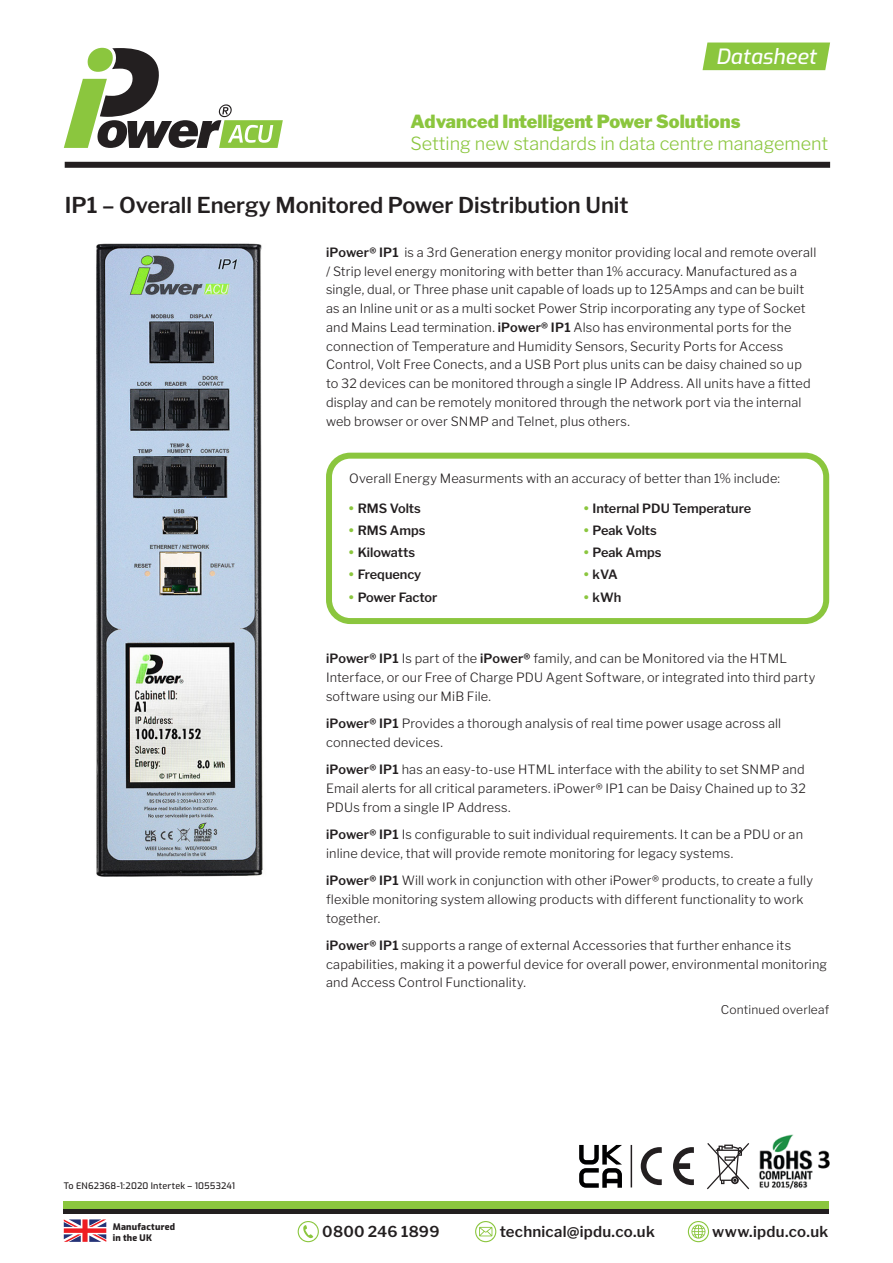
<style>
.page{position:relative;width:893px;height:1263px;background:#fff}
.page>*{position:absolute;margin:0;border:0;box-sizing:border-box;transform-origin:0 0}
.t1{font:600 21.75px "Libre Franklin";color:#231f20}
.t2{font:italic 500 21px "Exo";color:#fff}
.t3{font:300 18px "Libre Franklin";color:#8bc63e}
.t4{font:900 18px "Libre Franklin";color:#8bc63e}
.t5{font:600 15px "Libre Franklin";letter-spacing:.015em;color:#231f20}
.t6{font:300 12.75px/18.8px "Libre Franklin";letter-spacing:.01em;color:#231f20}
.t7{font:600 12.75px "Libre Franklin";color:#231f20}
.t8{font:300 12px "Libre Franklin";letter-spacing:.015em;color:#231f20}
.t9{font:500 9px "Exo";letter-spacing:.02em;color:#231f20}
.t10{font:800 9px/10.5px "Exo";letter-spacing:.025em;color:#231f20}
.s1{font-weight:600}
.s2{font-weight:900;color:#8bc63e}
</style>
<div class="page">
<svg style="left:688px;top:1221px;width:21px;height:21px"></svg>
<svg style="left:298px;top:1221px;width:21px;height:21px"></svg>
<svg style="left:475px;top:1221px;width:21px;height:21px"></svg>
<div style="left:702px;top:43px;width:128px;height:27px;background:#8bc63e"></div>
<div style="left:65px;top:162px;width:765px;height:6px;background:#231f20"></div>
<svg style="left:64px;top:48px;width:219px;height:100px"></svg>
<svg style="left:707px;top:1143px;width:42px;height:46px"></svg>
<svg style="left:673px;top:1147px;width:21px;height:38px"></svg>
<svg style="left:641px;top:1147px;width:21px;height:38px"></svg>
<svg style="left:579px;top:1145px;width:43px;height:43px"></svg>
<hr style="left:631px;top:1145px;width:1px;height:42px;background:#231f20">
<img style="left:759px;top:1134px;width:71px;height:55px">
<div style="left:64px;top:1201px;width:765px;height:9px;background:#8bc63e"></div>
<hr style="left:64px;top:1210px;width:765px;height:4px;background:#231f20">
<svg style="left:64px;top:1219px;width:42px;height:23px"></svg>
<img style="left:96px;top:243px;width:167px;height:634px">
<div style="left:326px;top:453px;width:503px;height:171px;border:6px solid #8bc63e;border-radius:21px"></div>
<h2 class="t2" style="left:716px;top:40px;width:102px">Datasheet</h2>
<h3 class="t4" style="left:411px;top:107px;width:331px">Advanced Intelligent Power Solutions</h3>
<h3 class="t3" style="left:411px;top:129px;width:419px">Setting new standards in data centre management</h3>
<h1 class="t1" style="left:65px;top:188px;width:565px">IP1 – Overall Energy Monitored Power Distribution Unit</h1>
<p class="t6" style="left:326px;top:242px;width:492px"><span class="s1">iPower® IP1</span> is a 3rd Generation energy monitor providing local and remote overall / Strip level energy monitoring with better than 1% accuracy. Manufactured as a single, dual, or Three phase unit capable of loads up to 125Amps and can be built as an Inline unit or as a multi socket Power Strip incorporating any type of Socket and Mains Lead termination. <span class="s1">iPower® IP1</span> Also has environmental ports for the connection of Temperature and Humidity Sensors, Security Ports for Access Control, Volt Free Conects, and a USB Port plus units can be daisy chained so up to 32 devices can be monitored through a single IP Address. All units have a fitted display and can be remotely monitored through the network port via the internal web browser or over SNMP and Telnet, plus others.</p>
<p class="t6" style="left:349px;top:468px;width:432px">Overall Energy Measurments with an accuracy of better than 1% include:</p>
<p class="t7" style="left:349px;top:498px;width:73px"><span class="s2">•</span> RMS Volts</p>
<p class="t7" style="left:349px;top:520px;width:78px"><span class="s2">•</span> RMS Amps</p>
<p class="t7" style="left:349px;top:543px;width:67px"><span class="s2">•</span> Kilowatts</p>
<p class="t7" style="left:349px;top:565px;width:74px"><span class="s2">•</span> Frequency</p>
<p class="t7" style="left:349px;top:587px;width:90px"><span class="s2">•</span> Power Factor</p>
<p class="t7" style="left:584px;top:498px;width:169px"><span class="s2">•</span> Internal PDU Temperature</p>
<p class="t7" style="left:584px;top:520px;width:74px"><span class="s2">•</span> Peak Volts</p>
<p class="t7" style="left:584px;top:543px;width:79px"><span class="s2">•</span> Peak Amps</p>
<p class="t7" style="left:584px;top:565px;width:35px"><span class="s2">•</span> kVA</p>
<p class="t7" style="left:584px;top:587px;width:39px"><span class="s2">•</span> kWh</p>
<p class="t9" style="left:64px;top:1179px;width:173px">To EN62368-1:2020 Intertek – 10553241</p>
<p class="t10" style="left:113px;top:1221px;width:64px">Manufactured in the UK</p>
<p class="t6" style="left:326px;top:648px;width:491px"><span class="s1">iPower® IP1</span> Is part of the <span class="s1">iPower®</span> family, and can be Monitored via the HTML<br>Interface, or our Free of Charge PDU Agent Software, or integrated into third party software using our MiB File.</p>
<p class="t6" style="left:326px;top:713px;width:457px"><span class="s1">iPower® IP1</span> Provides a thorough analysis of real time power usage across all connected devices.</p>
<p class="t6" style="left:326px;top:759px;width:481px;text-align:justify"><span class="s1">iPower® IP1</span> has an easy-to-use HTML interface with the ability to set SNMP and Email alerts for all critical parameters. iPower® IP1 can be Daisy Chained up to 32<br>PDUs from a single IP Address.</p>
<p class="t6" style="left:326px;top:824px;width:479px"><span class="s1">iPower® IP1</span> Is configurable to suit individual requirements. It can be a PDU or an inline device, that will provide remote monitoring for legacy systems.</p>
<p class="t6" style="left:326px;top:870px;width:488px"><span class="s1">iPower® IP1</span> Will work in conjunction with other iPower® products, to create a fully flexible monitoring system allowing products with different functionality to work together.</p>
<p class="t6" style="left:326px;top:934px;width:503px"><span class="s1">iPower® IP1</span> supports a range of external Accessories that further enhance its capabilities, making it a powerful device for overall power, environmental monitoring and Access Control Functionality.</p>
<p class="t8" style="left:721px;top:1001px;width:110px">Continued overleaf</p>
<p class="t5" style="left:322px;top:1220px;width:119px">0800 246 1899</p>
<p class="t5" style="left:500px;top:1220px;width:157px">technical@ipdu.co.uk</p>
<p class="t5" style="left:712px;top:1220px;width:118px">www.ipdu.co.uk</p>
</div>
